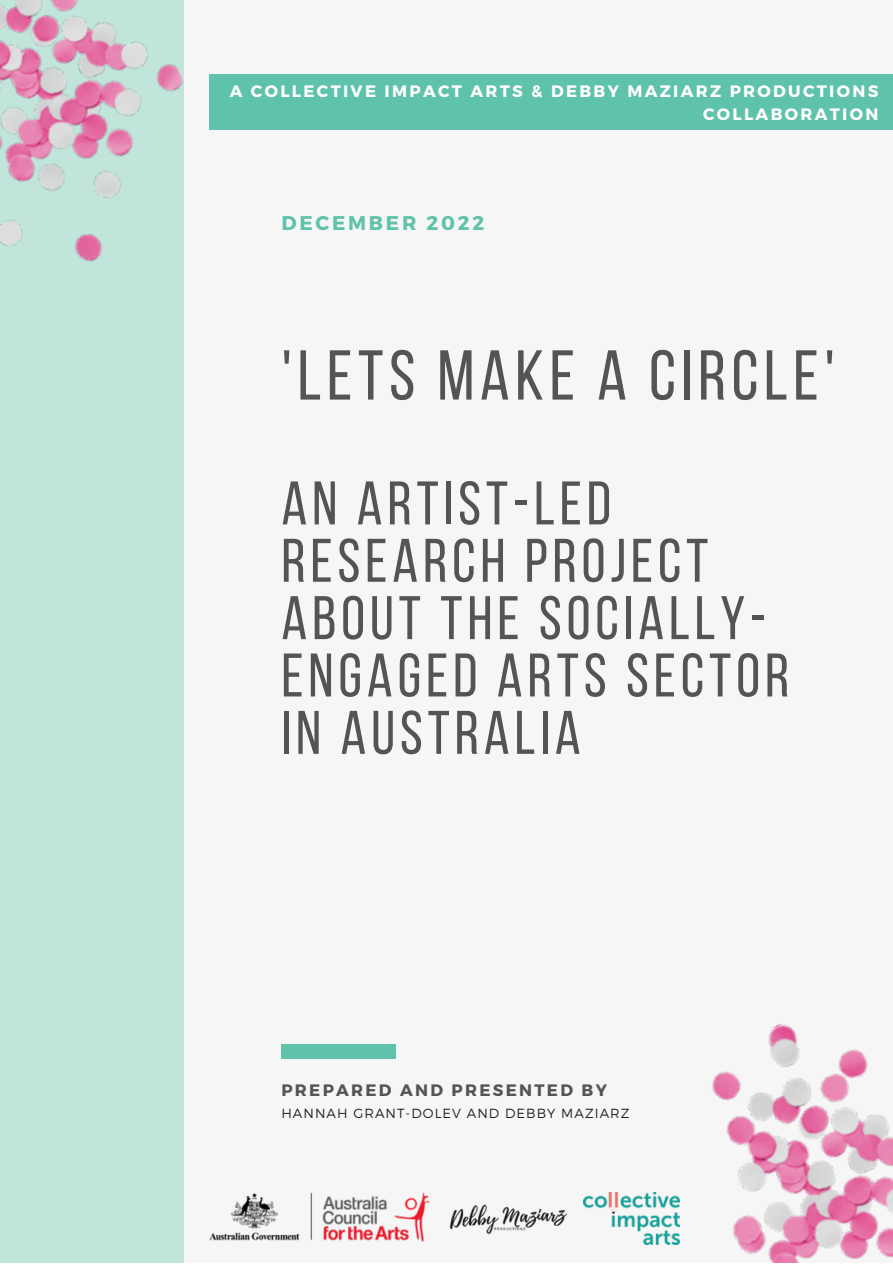
<style>
.page{position:relative;width:893px;height:1264px;background:#fff}
.page>*{position:absolute;margin:0;border:0;box-sizing:border-box;transform-origin:0 0}
.t1{font:70.35px "Bebas Neue";letter-spacing:.08em;color:#545454}
.t2{font:61.35px/57.3px "Bebas Neue";letter-spacing:.08em;color:#545454}
.t3{font:700 19.8px "Montserrat";letter-spacing:.14em;color:#5fc2aa}
.t4{font:700 16.5px/22.5px "Montserrat";letter-spacing:.14em;color:#fff;text-align:right}
.t5{font:700 16.5px "Montserrat";letter-spacing:.14em;color:#545454}
.t6{font:300 13.2px "Montserrat";letter-spacing:.08em;color:#222}
</style>
<div class="page">
<div style="left:0;top:0;width:892px;height:1262px;background:#f6f6f6"></div>
<div style="left:0;top:0;width:183px;height:1262px;background:#c1e4db"></div>
<div style="left:281px;top:1044px;width:115px;height:14px;background:#5fc2aa"></div>
<div style="left:209px;top:74px;width:683px;height:55px;background:#5fc2aa"></div>
<img style="left:0;top:0;width:257px;height:340px">
<img style="left:665px;top:1023px;width:227px;height:239px">
<img style="left:584px;top:1192px;width:95px;height:52px">
<img style="left:209px;top:1192px;width:220px;height:49px">
<img style="left:449px;top:1204px;width:119px;height:31px">
<p class="t4" style="left:230px;top:79px;width:650px">A COLLECTIVE IMPACT ARTS &amp; DEBBY MAZIARZ PRODUCTIONS<br>COLLABORATION</p>
<p class="t3" style="left:281px;top:210px;width:205px">DECEMBER 2022</p>
<p class="t1" style="left:281px;top:347px;width:555px">'LETS MAKE A CIRCLE'</p>
<p class="t2" style="left:281px;top:480px;width:509px">AN ARTIST-LED<br>RESEARCH PROJECT<br>ABOUT THE SOCIALLY-<br>ENGAGED ARTS SECTOR<br>IN AUSTRALIA</p>
<p class="t5" style="left:281px;top:1079px;width:327px">PREPARED AND PRESENTED BY</p>
<p class="t6" style="left:281px;top:1104px;width:350px">HANNAH GRANT-DOLEV AND DEBBY MAZIARZ</p>
</div>
